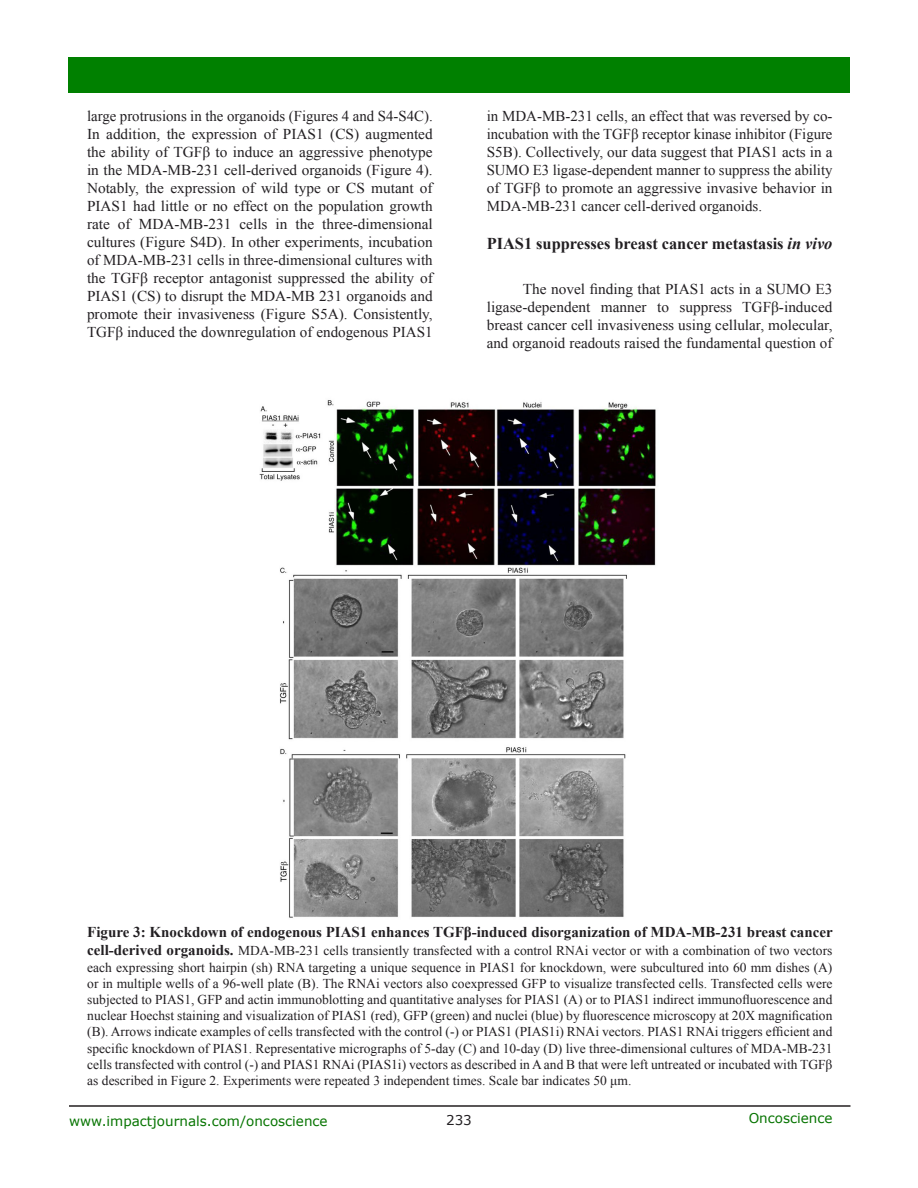
<style>
.page{position:relative;width:918px;height:1188px;background:#fff}
.page>*{position:absolute;margin:0;border:0;box-sizing:border-box;transform-origin:0 0}
.SubHeading{font:700 16.5px "Times New Roman";color:#221f22}
.BodyText{font:15px/18px "Times New Roman";color:#221f22;text-align:justify}
.FigureText{font:700 15px "Times New Roman";color:#221f22}
.FigureText-2{font:13.5px/16.2px "Times New Roman";color:#221f22;text-align:justify}
.t1{font:13.5px "Verdana";color:#067400}
.t2{font:13.5px "Verdana";color:#221f22}
.s1{font-style:italic}
.s2{font-weight:700;font-size:15px}
</style>
<div class="page">
<hr style="left:69px;top:1105px;width:781px;height:2px;background:#231f20">
<div style="left:68px;top:57px;width:782px;height:36px;background:#008000"></div>
<img style="left:259px;top:400px;width:397px;height:518px">
<p class="BodyText" style="left:87px;top:107px;width:347px">large protrusions in the organoids (Figures 4 and S4-S4C).<br>In addition, the expression of PIAS1 (CS) augmented the ability of TGFβ to induce an aggressive phenotype in the MDA-MB-231 cell-derived organoids (Figure 4).<br>Notably, the expression of wild type or CS mutant of PIAS1 had little or no effect on the population growth rate of MDA-MB-231 cells in the three-dimensional cultures (Figure S4D). In other experiments, incubation of MDA-MB-231 cells in three-dimensional cultures with the TGFβ receptor antagonist suppressed the ability of PIAS1 (CS) to disrupt the MDA-MB 231 organoids and promote their invasiveness (Figure S5A). Consistently, TGFβ induced the downregulation of endogenous PIAS1</p>
<p class="BodyText" style="left:487px;top:107px;width:347px">in MDA-MB-231 cells, an effect that was reversed by co&shy;incubation with the TGFβ receptor kinase inhibitor (Figure S5B). Collectively, our data suggest that PIAS1 acts in a SUMO E3 ligase-dependent manner to suppress the ability of TGFβ to promote an aggressive invasive behavior in MDA-MB-231 cancer cell-derived organoids.</p>
<p class="SubHeading" style="left:487px;top:232px;width:347px">PIAS1 suppresses breast cancer metastasis <span class="s1">in vivo</span></p>
<p class="BodyText" style="left:487px;top:280px;width:347px;text-indent:36px">The novel finding that PIAS1 acts in a SUMO E3 ligase-dependent manner to suppress TGFβ-induced breast cancer cell invasiveness using cellular, molecular, and organoid readouts raised the fundamental question of</p>
<p class="FigureText" style="left:87px;top:922px;width:747px">Figure 3: Knockdown of endogenous PIAS1 enhances TGFβ-induced disorganization of MDA-MB-231 breast cancer</p>
<p class="FigureText-2" style="left:87px;top:943px;width:747px"><span class="s2">cell-derived organoids.</span> MDA-MB-231 cells transiently transfected with a control RNAi vector or with a combination of two vectors each expressing short hairpin (sh) RNA targeting a unique sequence in PIAS1 for knockdown, were subcultured into 60 mm dishes (A) or in multiple wells of a 96-well plate (B). The RNAi vectors also coexpressed GFP to visualize transfected cells. Transfected cells were subjected to PIAS1, GFP and actin immunoblotting and quantitative analyses for PIAS1 (A) or to PIAS1 indirect immunofluorescence and nuclear Hoechst staining and visualization of PIAS1 (red), GFP (green) and nuclei (blue) by fluorescence microscopy at 20X magnification (B). Arrows indicate examples of cells transfected with the control (-) or PIAS1 (PIAS1i) RNAi vectors. PIAS1 RNAi triggers efficient and specific knockdown of PIAS1. Representative micrographs of 5-day (C) and 10-day (D) live three-dimensional cultures of MDA-MB-231 cells transfected with control (-) and PIAS1 RNAi (PIAS1i) vectors as described in A and B that were left untreated or incubated with TGFβ as described in Figure 2. Experiments were repeated 3 independent times. Scale bar indicates 50 μm.</p>
<p class="t1" style="left:69px;top:1112px;width:260px">www.impactjournals.com/oncoscience</p>
<p class="t2" style="left:446px;top:1111px;width:27px">233</p>
<p class="t1" style="left:749px;top:1109px;width:85px">Oncoscience</p>
</div>
